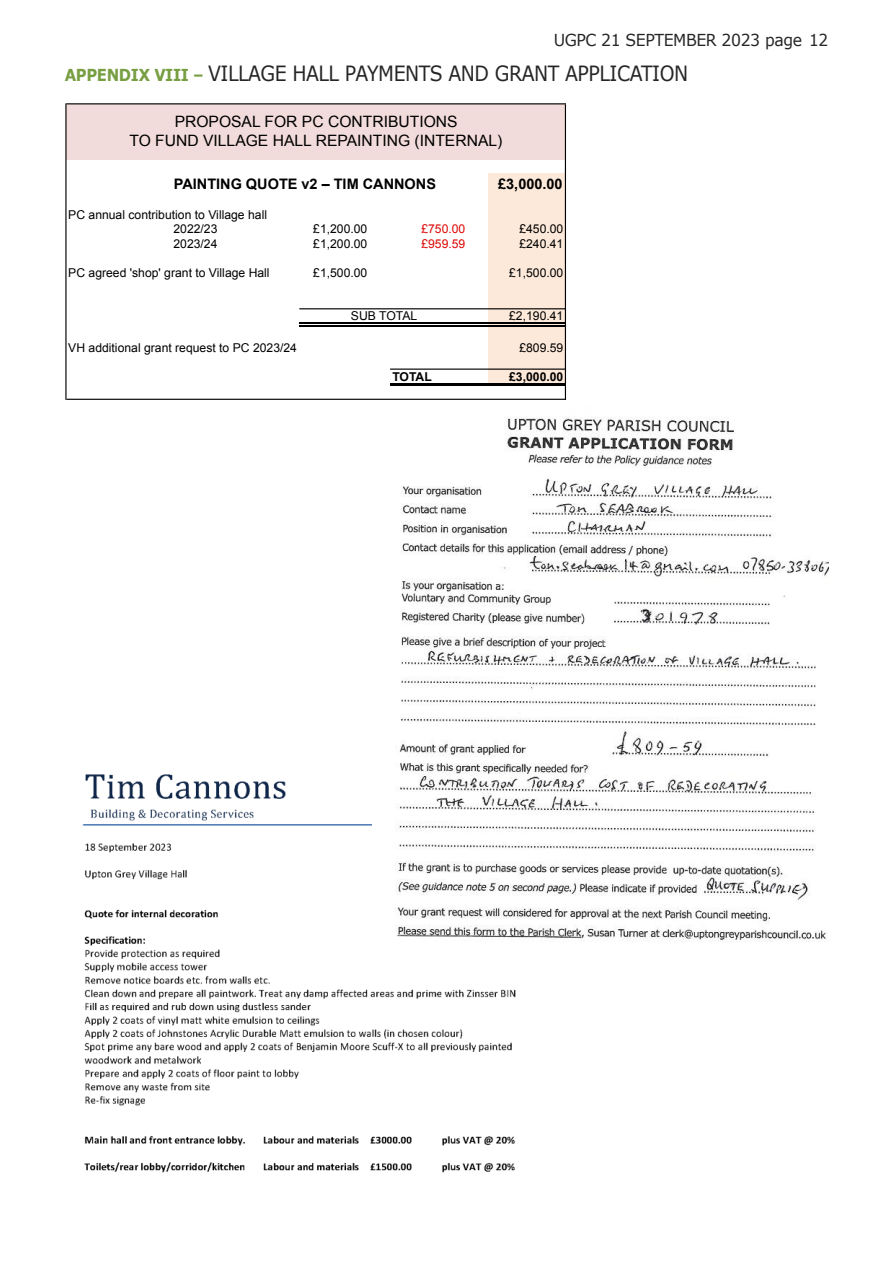
<style>
.page{position:relative;width:893px;height:1263px;background:#fff}
.page>*{position:absolute;margin:0;border:0;box-sizing:border-box;transform-origin:0 0}
.t1{font:21px "Verdana";letter-spacing:-.025em;color:#272627;scale:.9 1}
.t2{font:16.5px "Verdana";letter-spacing:-.025em;color:#272627;scale:.95 1}
.t3{font:15.6px/19.4px "Arial MT+EEJLOV";color:#000;text-align:center}
.t4{font:14.55px "Arial Bold MT+JAMZCB";color:#000}
.t5{font:12.15px "Arial MT+EEJLOV";color:#000}
.t6{font:12.15px "Arial MT+EEJLOV";color:#dd0806}
.t7{font:12.15px "Arial Bold MT+JAMZCB";color:#000}
.s1{font-weight:700;font-size:16.5px;color:#789e42}
</style>
<div class="page">
<img style="left:82px;top:774px;width:434px;height:399px">
<img style="left:373px;top:368px;width:455px;height:594px">
<div style="left:66px;top:104px;width:500px;height:56px;background:#f2dcdb"></div>
<div style="left:488px;top:174px;width:78px;height:19px;background:#fde9d9"></div>
<div style="left:488px;top:193px;width:78px;height:15px;background:#fde9d9"></div>
<div style="left:488px;top:207px;width:78px;height:15px;background:#fde9d9"></div>
<div style="left:488px;top:222px;width:78px;height:15px;background:#fde9d9"></div>
<div style="left:488px;top:236px;width:78px;height:15px;background:#fde9d9"></div>
<div style="left:488px;top:251px;width:78px;height:15px;background:#fde9d9"></div>
<div style="left:488px;top:265px;width:78px;height:15px;background:#fde9d9"></div>
<div style="left:488px;top:280px;width:78px;height:15px;background:#fde9d9"></div>
<div style="left:488px;top:294px;width:78px;height:15px;background:#fde9d9"></div>
<div style="left:488px;top:309px;width:78px;height:16px;background:#fde9d9"></div>
<div style="left:488px;top:324px;width:78px;height:16px;background:#fde9d9"></div>
<div style="left:488px;top:340px;width:78px;height:15px;background:#fde9d9"></div>
<div style="left:488px;top:355px;width:78px;height:14px;background:#fde9d9"></div>
<div style="left:488px;top:369px;width:78px;height:16px;background:#fde9d9"></div>
<hr style="left:565px;top:104px;width:1px;height:280px;background:#000">
<hr style="left:65px;top:103px;width:2px;height:297px;background:#000">
<svg style="left:565px;top:386px;width:1px;height:13px"></svg>
<hr style="left:67px;top:103px;width:499px;height:1px;background:#000">
<hr style="left:299px;top:308px;width:267px;height:1px;background:#000">
<hr style="left:299px;top:323px;width:266px;height:1px;background:#000">
<hr style="left:299px;top:325px;width:266px;height:1px;background:#000">
<hr style="left:390px;top:369px;width:176px;height:1px;background:#000">
<hr style="left:390px;top:384px;width:176px;height:2px;background:#000">
<hr style="left:67px;top:399px;width:499px;height:1px;background:#000">
<h2 class="t2" style="left:554px;top:29px;width:290px">UGPC 21 SEPTEMBER 2023 page 12</h2>
<h1 class="t1" style="left:65px;top:60px;width:694px"><span class="s1">APPENDIX VIII –</span> VILLAGE HALL PAYMENTS AND GRANT APPLICATION</h1>
<p class="t3" style="left:130px;top:112px;width:374px">PROPOSAL FOR PC CONTRIBUTIONS<br>TO FUND VILLAGE HALL REPAINTING (INTERNAL)</p>
<p class="t4" style="left:174px;top:175px;width:264px">PAINTING QUOTE v2 – TIM CANNONS</p>
<p class="t5" style="left:68px;top:208px;width:200px">PC annual contribution to Village hall</p>
<p class="t4" style="left:498px;top:176px;width:66px">£3,000.00</p>
<p class="t5" style="left:173px;top:222px;width:45px">2022/23</p>
<p class="t5" style="left:313px;top:222px;width:56px">£1,200.00</p>
<p class="t6" style="left:421px;top:222px;width:45px">£750.00</p>
<p class="t5" style="left:519px;top:222px;width:45px">£450.00</p>
<p class="t5" style="left:173px;top:237px;width:45px">2023/24</p>
<p class="t5" style="left:313px;top:237px;width:56px">£1,200.00</p>
<p class="t6" style="left:421px;top:237px;width:45px">£959.59</p>
<p class="t5" style="left:519px;top:237px;width:45px">£240.41</p>
<p class="t5" style="left:313px;top:266px;width:56px">£1,500.00</p>
<p class="t5" style="left:509px;top:266px;width:56px">£1,500.00</p>
<p class="t5" style="left:509px;top:309px;width:56px">£2,190.41</p>
<p class="t5" style="left:519px;top:341px;width:45px">£809.59</p>
<p class="t7" style="left:392px;top:370px;width:41px">TOTAL</p>
<p class="t7" style="left:509px;top:370px;width:56px">£3,000.00</p>
<p class="t5" style="left:68px;top:266px;width:203px">PC agreed 'shop' grant to Village Hall</p>
<p class="t5" style="left:351px;top:309px;width:68px">SUB TOTAL</p>
<p class="t5" style="left:68px;top:341px;width:230px">VH additional grant request to PC 2023/24</p>
</div>
